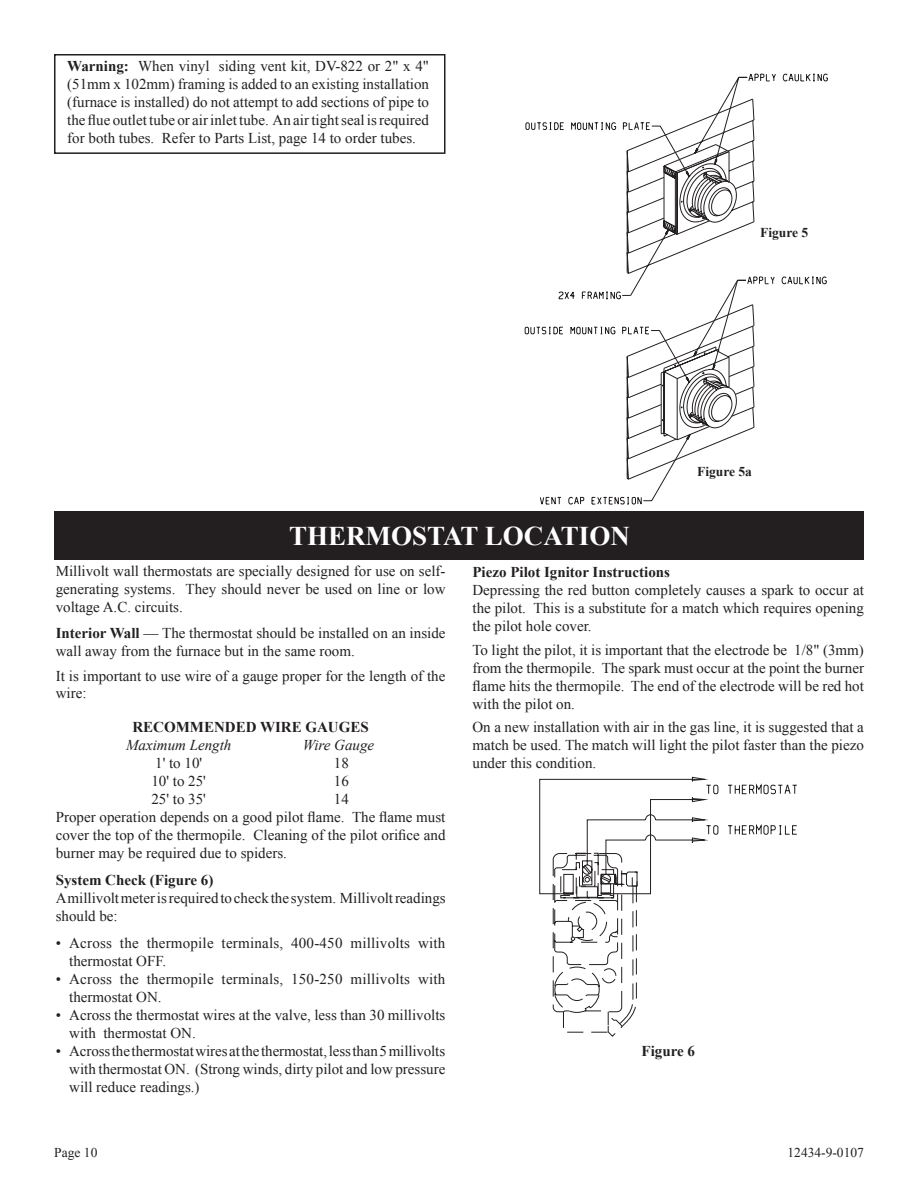
<style>
.page{position:relative;width:918px;height:1188px;background:#fff}
.page>*{position:absolute;margin:0;border:0;box-sizing:border-box;transform-origin:0 0}
.t1{font:700 27px "Times New Roman";color:#fff}
.t2{font:15px/18px "Times New Roman";color:#231f20}
.t3{font:700 15px "Times New Roman";color:#231f20}
.t4{font:italic 15px "Times New Roman";color:#231f20}
.t5{font:13.5px "Times New Roman";color:#231f20}
.t6{font:700 13.5px "Times New Roman";color:#231f20}
.s1{font-weight:700}
</style>
<div class="page">
<svg style="left:539px;top:777px;width:258px;height:260px"></svg>
<svg style="left:736px;top:74px;width:92px;height:211px"></svg>
<svg style="left:525px;top:81px;width:248px;height:424px"></svg>
<div style="left:54px;top:54px;width:392px;height:100px;border:2px solid #231f20"></div>
<div style="left:54px;top:511px;width:810px;height:49px;background:#231f20"></div>
<p class="t2" style="left:67px;top:57px;width:363px;text-align:justify"><span class="s1">Warning:</span> When vinyl siding vent kit, DV-822 or 2" x 4" (51mm x 102mm) framing is added to an existing installation (furnace is installed) do not attempt to add sections of pipe to the flue outlet tube or air inlet tube. An air tight seal is required for both tubes. Refer to Parts List, page 14 to order tubes.</p>
<p class="t6" style="left:760px;top:223px;width:50px">Figure 5</p>
<h1 class="t1" style="left:289px;top:517px;width:342px">THERMOSTAT LOCATION</h1>
<p class="t6" style="left:697px;top:463px;width:56px">Figure 5a</p>
<p class="t2" style="left:56px;top:561px;width:391px;text-align:justify">Millivolt wall thermostats are specially designed for use on self&shy;generating systems. They should never be used on line or low voltage A.C. circuits.</p>
<p class="t2" style="left:56px;top:624px;width:391px"><span class="s1">Interior Wall</span> — The thermostat should be installed on an inside wall away from the furnace but in the same room.</p>
<p class="t2" style="left:56px;top:668px;width:391px;line-height:16.5px">It is important to use wire of a gauge proper for the length of the wire:</p>
<p class="t3" style="left:132px;top:717px;width:238px">RECOMMENDED WIRE GAUGES</p>
<p class="t4" style="left:126px;top:735px;width:107px">Maximum Length</p>
<p class="t4" style="left:303px;top:735px;width:73px">Wire Gauge</p>
<p class="t2" style="left:155px;top:754px;width:49px">1' to 10'</p>
<p class="t2" style="left:334px;top:754px;width:16px">18</p>
<p class="t2" style="left:151px;top:772px;width:56px">10' to 25'</p>
<p class="t2" style="left:334px;top:772px;width:16px">16</p>
<p class="t2" style="left:151px;top:790px;width:56px">25' to 35'</p>
<p class="t2" style="left:56px;top:790px;width:391px;text-indent:278px">14<br>Proper operation depends on a good pilot flame. The flame must cover the top of the thermopile. Cleaning of the pilot orifice and burner may be required due to spiders.</p>
<p class="t3" style="left:56px;top:870px;width:159px">System Check (Figure 6)</p>
<p class="t2" style="left:56px;top:889px;width:392px">A millivolt meter is required to check the system. Millivolt readings should be:</p>
<p class="t2" style="left:69px;top:933px;width:378px;text-indent:-14px">• Across the thermopile terminals, 400-450 millivolts with thermostat OFF.</p>
<p class="t2" style="left:69px;top:969px;width:378px;text-indent:-14px">• Across the thermopile terminals, 150-250 millivolts with thermostat ON.</p>
<p class="t2" style="left:69px;top:1005px;width:378px;text-indent:-13px">• Across the thermostat wires at the valve, less than 30 millivolts with thermostat ON.</p>
<p class="t2" style="left:69px;top:1041px;width:378px;text-align:justify;text-indent:-13px">• Across the thermostat wires at the thermostat, less than 5 millivolts with thermostat ON. (Strong winds, dirty pilot and low pressure will reduce readings.)</p>
<p class="t3" style="left:472px;top:562px;width:199px">Piezo Pilot Ignitor Instructions</p>
<p class="t2" style="left:472px;top:581px;width:393px;text-align:justify">Depressing the red button completely causes a spark to occur at the pilot. This is a substitute for a match which requires opening the pilot hole cover.</p>
<p class="t2" style="left:472px;top:641px;width:393px;text-align:justify">To light the pilot, it is important that the electrode be 1/8" (3mm) from the thermopile. The spark must occur at the point the burner flame hits the thermopile. The end of the electrode will be red hot with the pilot on.</p>
<p class="t2" style="left:472px;top:718px;width:393px;text-align:justify">On a new installation with air in the gas line, it is suggested that a match be used. The match will light the pilot faster than the piezo under this condition.</p>
<p class="t3" style="left:642px;top:1041px;width:55px">Figure 6</p>
<p class="t5" style="left:54px;top:1143px;width:45px">Page 10</p>
<p class="t5" style="left:788px;top:1143px;width:78px">12434-9-0107</p>
</div>
